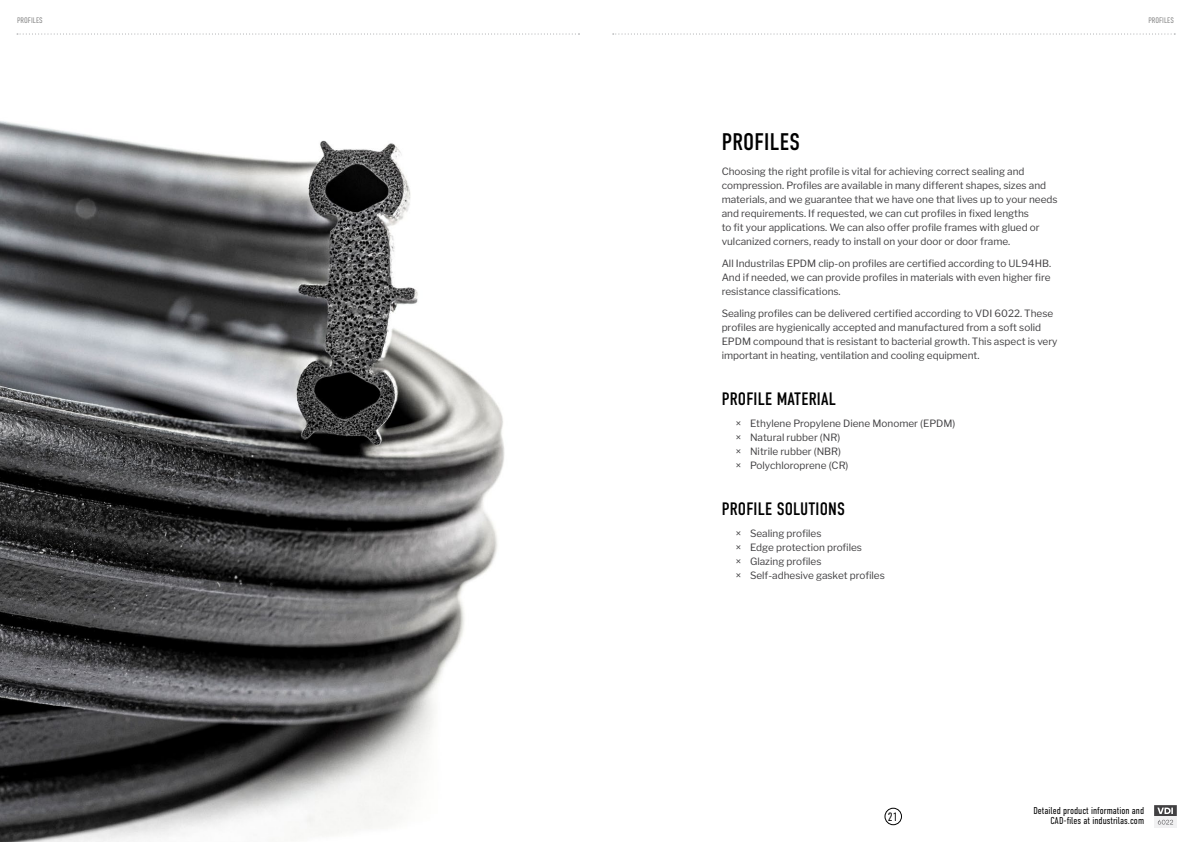
<style>
.page{position:relative;width:1191px;height:842px;background:#fff}
.page>*{position:absolute;margin:0;border:0;box-sizing:border-box;transform-origin:0 0}
.t1{font:24px "DIN Condensed";letter-spacing:.01em;color:#000}
.t2{font:18px "DIN Condensed";letter-spacing:.01em;color:#000}
.t3{font:300 12px "DIN Condensed";color:#000}
.t4{font:10px/14px "Libre Franklin";color:#414042}
.t5{font:300 10px/10px "DIN Condensed";color:#000;text-align:right}
.t6{font:300 8px "DIN Condensed";letter-spacing:.01em;color:#808080}
</style>
<div class="page">
<img style="left:0;top:33px;width:706px;height:809px">
<svg style="left:17px;top:34px;width:562px;height:1px"></svg>
<svg style="left:613px;top:34px;width:562px;height:1px"></svg>
<svg style="left:1154px;top:824px;width:22px;height:4px"></svg>
<svg style="left:1154px;top:805px;width:22px;height:19px"></svg>
<div style="left:884px;top:808px;width:17px;height:17px;border:1px solid #000;border-radius:50%"></div>
<p class="t6" style="left:17px;top:16px;width:27px">PROFILES</p>
<h1 class="t1" style="left:722px;top:128px;width:80px">PROFILES</h1>
<p class="t4" style="left:721px;top:165px;width:337px">Choosing the right profile is vital for achieving correct sealing and compression. Profiles are available in many different shapes, sizes and materials, and we guarantee that we have one that lives up to your needs and requirements. If requested, we can cut profiles in fixed lengths<br>to fit your applications. We can also offer profile frames with glued or vulcanized corners, ready to install on your door or door frame.</p>
<p class="t4" style="left:721px;top:257px;width:331px;text-align:justify">All Industrilas EPDM clip-on profiles are certified according to UL94HB.<br>And if needed, we can provide profiles in materials with even higher fire resistance classifications.</p>
<p class="t4" style="left:721px;top:307px;width:337px">Sealing profiles can be delivered certified according to VDI 6022. These profiles are hygienically accepted and manufactured from a soft solid EPDM compound that is resistant to bacterial growth. This aspect is very important in heating, ventilation and cooling equipment.</p>
<h2 class="t2" style="left:722px;top:389px;width:116px">PROFILE MATERIAL</h2>
<p class="t4" style="left:736px;top:417px;width:221px">× Ethylene Propylene Diene Monomer (EPDM) × Natural rubber (NR)<br>× Nitrile rubber (NBR)<br>× Polychloroprene (CR)</p>
<h2 class="t2" style="left:722px;top:499px;width:125px">PROFILE SOLUTIONS</h2>
<p class="t4" style="left:736px;top:527px;width:150px">× Sealing profiles<br>× Edge protection profiles<br>× Glazing profiles<br>× Self-adhesive gasket profiles</p>
<p class="t6" style="left:1148px;top:16px;width:27px">PROFILES</p>
<p class="t3" style="left:887px;top:810px;width:11px">21</p>
<p class="t5" style="left:1033px;top:806px;width:112px">Detailed product information and<br>CAD-files at industrilas.com</p>
</div>
